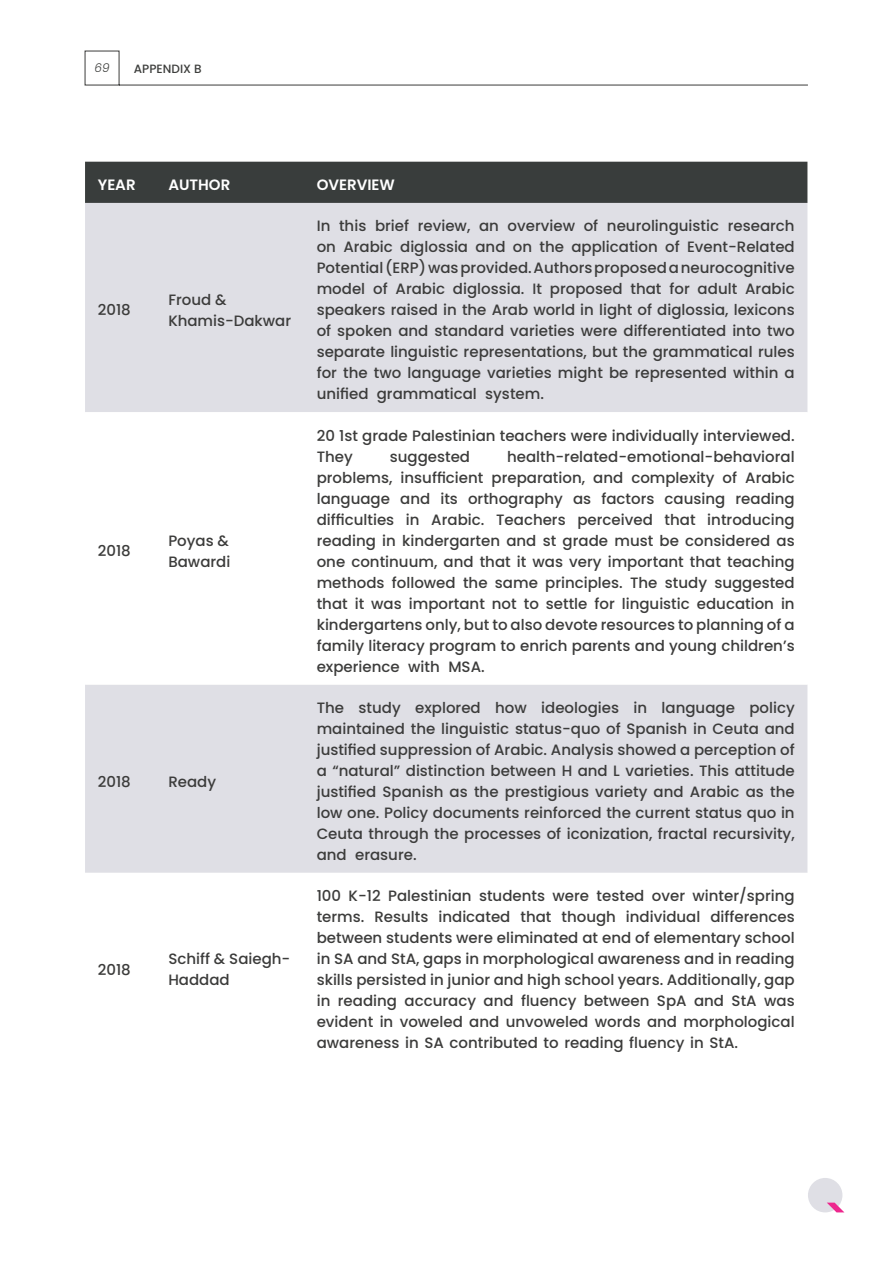
<style>
.page{position:relative;width:893px;height:1263px;background:#fff}
.page>*{position:absolute;margin:0;border:0;box-sizing:border-box;transform-origin:0 0}
.t1{font:500 15px/21px "Poppins";color:#3c3c3b}
.t2{font:600 15px "Poppins";color:#fff}
.t3{font:500 12px "Poppins";color:#3d3e3c}
.t4{font:italic 300 12px "Poppins";color:#3d3e3c}
</style>
<div class="page">
<svg style="left:84px;top:50px;width:724px;height:36px"></svg>
<div style="left:808px;top:1178px;width:34px;height:34px;background:#dfdfe5;border-radius:50%"></div>
<svg style="left:827px;top:1202px;width:17px;height:10px"></svg>
<div style="left:85px;top:162px;width:722px;height:41px;background:#393d3c"></div>
<div style="left:85px;top:203px;width:722px;height:209px;background:#dfdfe5"></div>
<div style="left:85px;top:685px;width:722px;height:188px;background:#dfdfe5"></div>
<p class="t4" style="left:95px;top:61px;width:17px">69</p>
<p class="t3" style="left:134px;top:61px;width:69px">APPENDIX B</p>
<p class="t2" style="left:98px;top:176px;width:39px">YEAR</p>
<p class="t2" style="left:168px;top:176px;width:63px">AUTHOR</p>
<p class="t2" style="left:317px;top:176px;width:80px">OVERVIEW</p>
<p class="t1" style="left:98px;top:300px;width:35px">2018</p>
<p class="t1" style="left:168px;top:289px;width:124px">Froud &amp;<br>Khamis-Dakwar</p>
<p class="t1" style="left:98px;top:541px;width:35px">2018</p>
<p class="t1" style="left:168px;top:530px;width:64px">Poyas &amp;<br>Bawardi</p>
<p class="t1" style="left:98px;top:771px;width:35px">2018</p>
<p class="t1" style="left:168px;top:771px;width:49px">Ready</p>
<p class="t1" style="left:98px;top:959px;width:35px">2018</p>
<p class="t1" style="left:168px;top:949px;width:124px">Schiff &amp; Saiegh-<br>Haddad</p>
<p class="t1" style="left:317px;top:216px;width:480px;text-align:justify">In this brief review, an overview of neurolinguistic research on Arabic diglossia and on the application of Event-Related Potential (ERP) was provided. Authors proposed a neurocognitive model of Arabic diglossia. It proposed that for adult Arabic speakers raised in the Arab world in light of diglossia, lexicons of spoken and standard varieties were differentiated into two separate linguistic representations, but the grammatical rules for the two language varieties might be represented within a unified grammatical system.</p>
<p class="t1" style="left:317px;top:425px;width:479px">20 1st grade Palestinian teachers were individually interviewed.<br>They</p>
<p class="t1" style="left:317px;top:446px;width:480px;text-align:justify;text-indent:190px">health-related-emotional-behavioral problems, insufficient preparation, and complexity of Arabic language and its orthography as factors causing reading difficulties in Arabic. Teachers perceived that introducing reading in kindergarten and st grade must be considered as one continuum, and that it was very important that teaching methods followed the same principles. The study suggested that it was important not to settle for linguistic education in kindergartens only, but to also devote resources to planning of a family literacy program to enrich parents and young children’s experience with MSA.</p>
<p class="t1" style="left:390px;top:446px;width:82px">suggested</p>
<p class="t1" style="left:317px;top:697px;width:480px;text-align:justify">The study explored how ideologies in language policy maintained the linguistic status-quo of Spanish in Ceuta and justified suppression of Arabic. Analysis showed a perception of a “natural” distinction between H and L varieties. This attitude justified Spanish as the prestigious variety and Arabic as the low one. Policy documents reinforced the current status quo in Ceuta through the processes of iconization, fractal recursivity, and erasure.</p>
<p class="t1" style="left:317px;top:886px;width:480px;text-align:justify">100 K-12 Palestinian students were tested over winter/spring terms. Results indicated that though individual differences between students were eliminated at end of elementary school in SA and StA, gaps in morphological awareness and in reading skills persisted in junior and high school years. Additionally, gap in reading accuracy and fluency between SpA and StA was evident in voweled and unvoweled words and morphological awareness in SA contributed to reading fluency in StA.</p>
</div>
